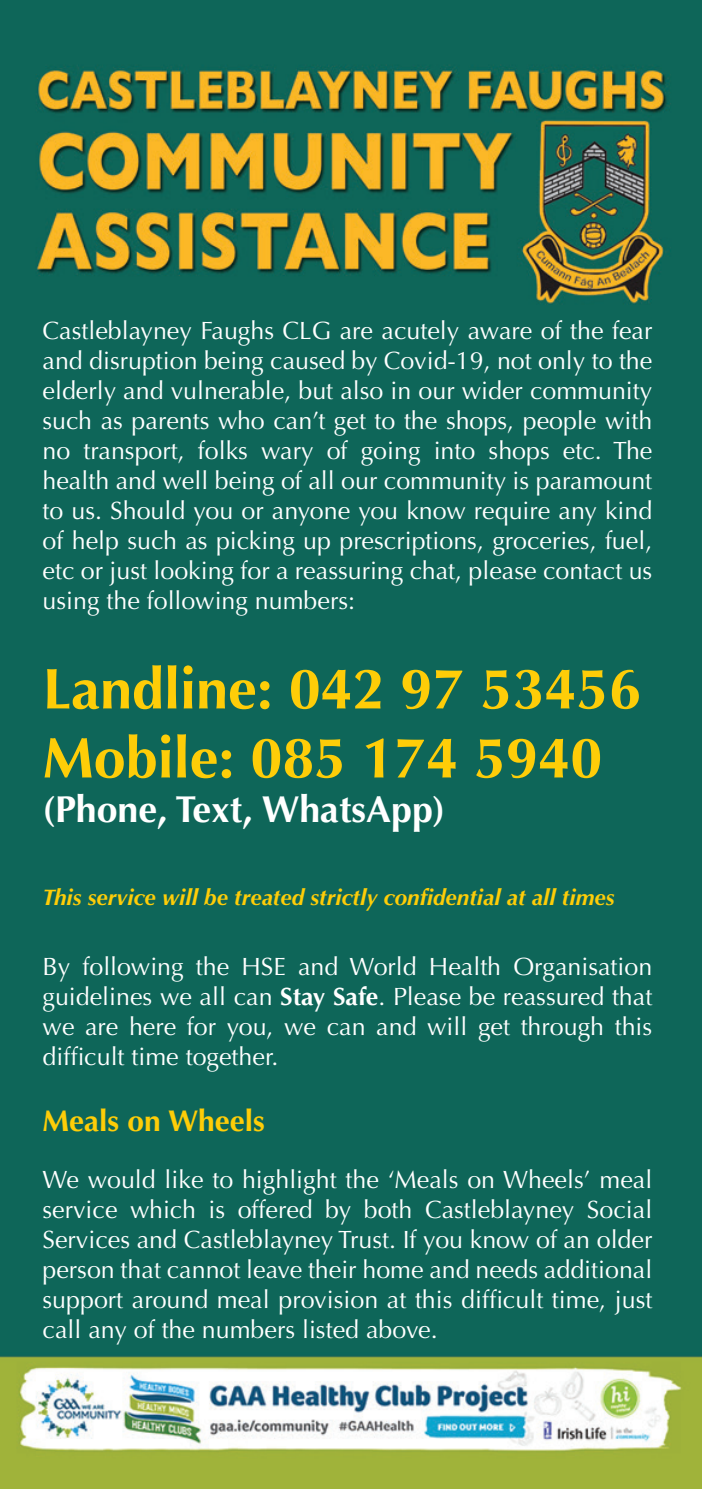
<style>
.page{position:relative;width:702px;height:1489px;background:#fff}
.page>*{position:absolute;margin:0;border:0;box-sizing:border-box;transform-origin:0 0}
.t1{font:700 57.5px/69px "Optima";color:#fecd08}
.t2{font:700 37.5px "Optima";color:#fff}
.t3{font:700 30px "Optima";color:#fecd08}
.t4{font:25px/30px "Optima";color:#fff;text-align:justify}
.t5{font:italic 700 22.5px "Optima";color:#fecd08}
.s1{font-weight:700}
</style>
<div class="page">
<img style="left:0;top:0;width:702px;height:1488px">
<p class="t4" style="left:43px;top:316px;width:611px">Castleblayney Faughs CLG are acutely aware of the fear and disruption being caused by Covid-19, not only to the elderly and vulnerable, but also in our wider community such as parents who can’t get to the shops, people with no transport, folks wary of going into shops etc. The health and well being of all our community is paramount to us. Should you or anyone you know require any kind of help such as picking up prescriptions, groceries, fuel, etc or just looking for a reassuring chat, please contact us using the following numbers:</p>
<h1 class="t1" style="left:43px;top:655px;width:599px">Landline: 042 97 53456<br>Mobile: 085 174 5940</h1>
<h2 class="t2" style="left:43px;top:788px;width:404px">(Phone, Text, WhatsApp)</h2>
<p class="t5" style="left:43px;top:883px;width:573px">This service will be treated strictly confidential at all times</p>
<p class="t4" style="left:43px;top:951px;width:611px">By following the HSE and World Health Organisation guidelines we all can <span class="s1">Stay Safe</span>. Please be reassured that we are here for you, we can and will get through this difficult time together.</p>
<p class="t3" style="left:43px;top:1102px;width:224px">Meals on Wheels</p>
<p class="t4" style="left:43px;top:1164px;width:611px">We would like to highlight the ‘Meals on Wheels’ meal service which is offered by both Castleblayney Social Services and Castleblayney Trust. If you know of an older person that cannot leave their home and needs additional support around meal provision at this difficult time, just call any of the numbers listed above.</p>
</div>
